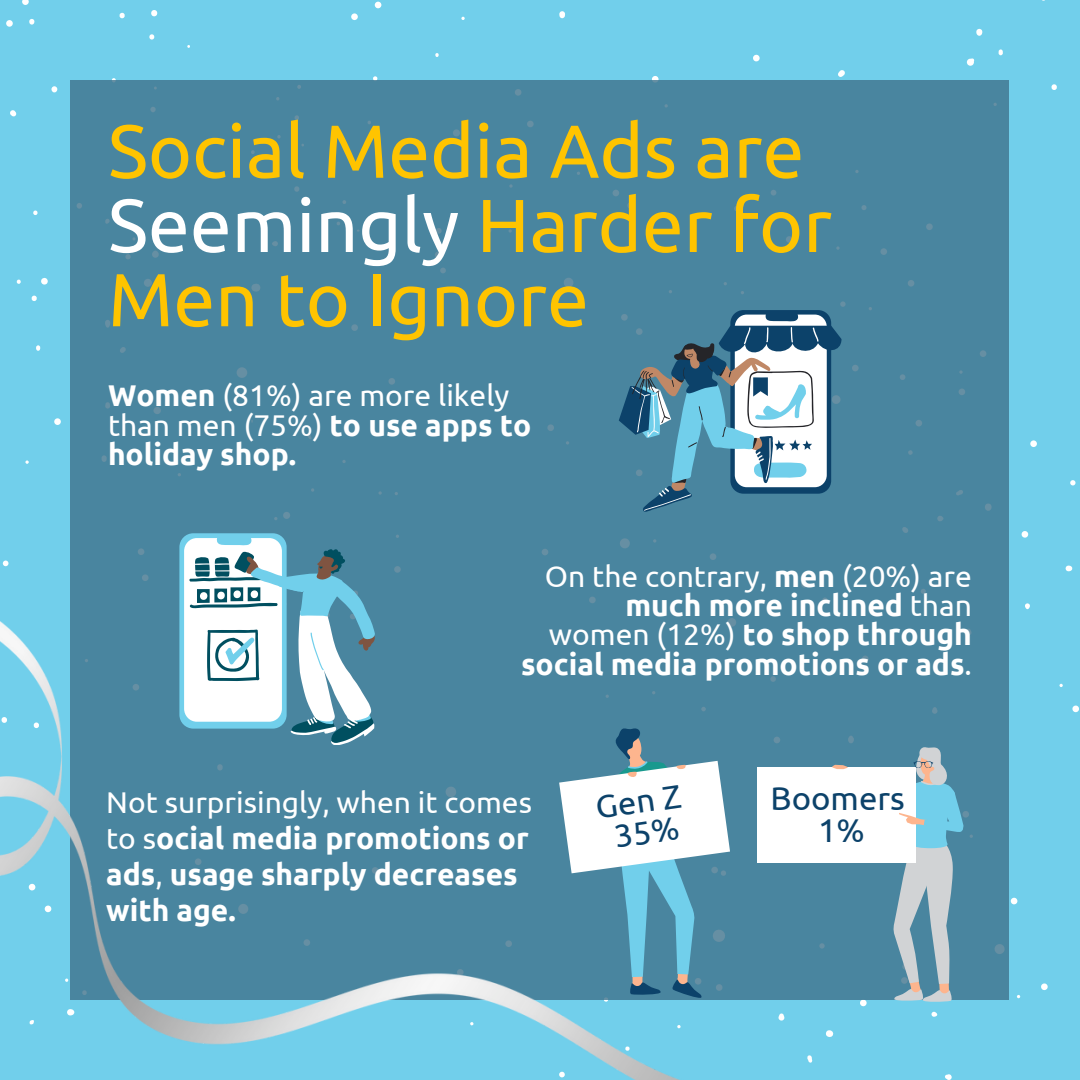
<style>
.page{position:relative;width:1080px;height:1080px;background:#fff}
.page>*{position:absolute;margin:0;border:0;box-sizing:border-box;transform-origin:0 0}
.t1{font:75px/74.4px "Ubuntu";color:#ffc400}
.t2{font:33px "Ubuntu";color:#0c426a}
.t3{font:700 30px/36px "Ubuntu";color:#fff}
.t4{font:30px/29.4px "Ubuntu";color:#fff}
.s1{color:#fff}
.s2{font-weight:700}
.s3{font-weight:400}
</style>
<div class="page">
<div style="left:1px;top:0;width:1079px;height:1079px;background:#71cfeb"></div>
<div style="left:71px;top:80px;width:938px;height:920px;background:#49859f"></div>
<svg style="left:179px;top:533px;width:172px;height:56px"></svg>
<svg style="left:619px;top:310px;width:223px;height:202px"></svg>
<div style="left:757px;top:767px;width:158px;height:96px;background:#fff"></div>
<svg style="left:832px;top:765px;width:16px;height:4px"></svg>
<svg style="left:893px;top:747px;width:71px;height:255px"></svg>
<img style="left:0;top:589px;width:786px;height:491px">
<svg style="left:559px;top:727px;width:171px;height:272px"></svg>
<p class="t1" style="left:108px;top:113px;width:726px">Social Media Ads are<br><span class="s1">Seemingly</span> Harder for<br>Men to Ignore</p>
<p class="t4" style="left:108px;top:380px;width:425px"><span class="s2">Women</span> (81%) are more likely than men (75%) <span class="s2">to use apps to holiday shop.</span></p>
<p class="t3" style="left:521px;top:561px;width:452px;line-height:29.4px;text-align:right"><span class="s3">On the contrary,</span> men <span class="s3">(20%) are </span>much more inclined <span class="s3">than women (12%)</span> to shop through social media promotions or ads<span class="s3">.</span></p>
<p class="t3" style="left:106px;top:784px;width:427px"><span class="s3">Not surprisingly, when it comes to s</span>ocial media promotions or ads<span class="s3">,</span> usage sharply decreases with age.</p>
<p class="t2" style="left:593px;top:789px;width:88px;rotate:-8deg">Gen Z</p>
<p class="t2" style="left:770px;top:779px;width:136px">Boomers</p>
<p class="t2" style="left:818px;top:811px;width:48px">1%</p>
</div>
